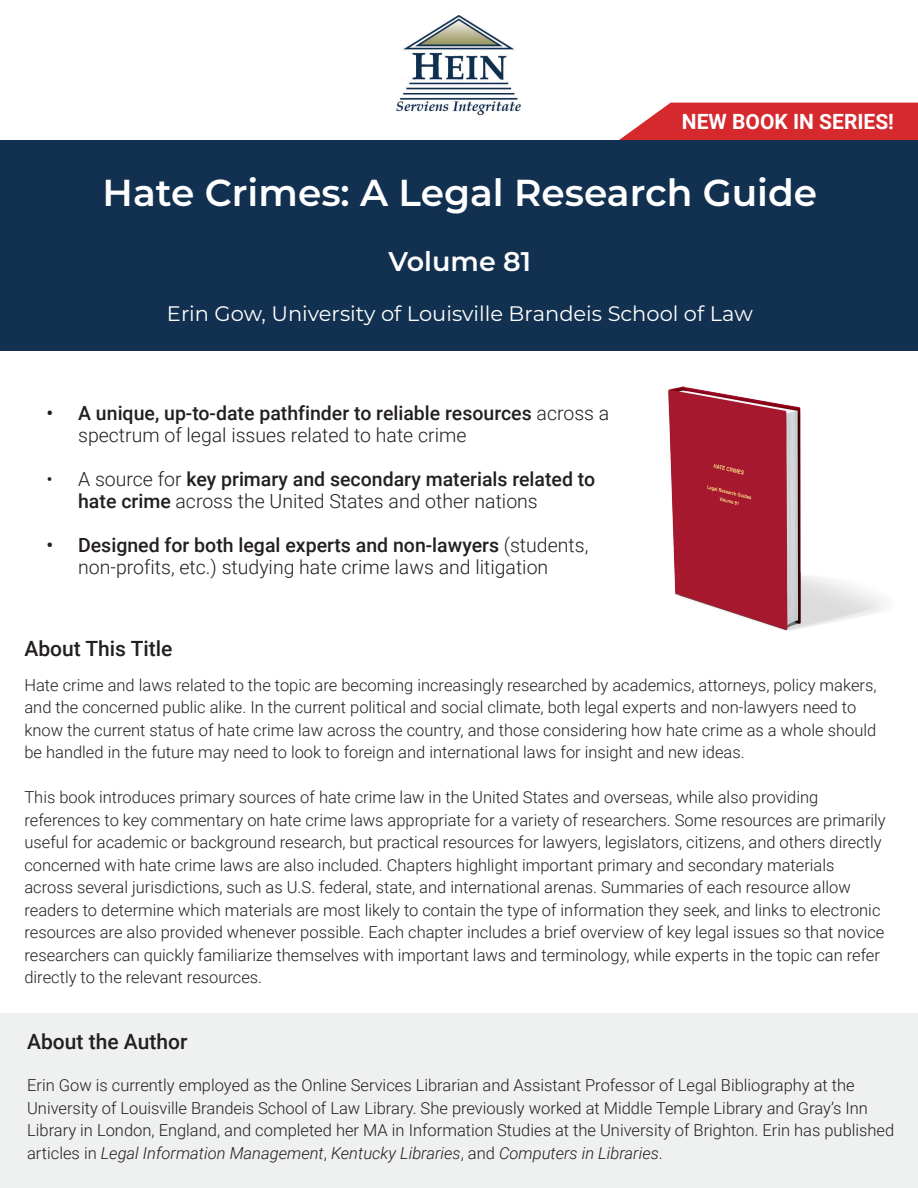
<style>
.page{position:relative;width:918px;height:1188px;background:#fff}
.page>*{position:absolute;margin:0;border:0;box-sizing:border-box;transform-origin:0 0}
.t1{font:600 37.5px "Montserrat";color:#fff}
.t2{font:600 27px "Montserrat";color:#fff}
.t3{font:21px "Montserrat";color:#fff}
.t4{font:500 21px "Roboto";color:#231f20}
.t5{font:700 21px "Roboto";color:#fff}
.t6{font:500 19.5px/22.5px "Roboto";color:#231f20}
.t7{font:300 19.5px/22.5px "Roboto";color:#231f20;text-align:center}
.t8{font:300 16.5px/22.5px "Roboto";color:#231f20}
.s1{font-weight:300}
.s2{font-weight:500}
.s3{font-style:italic}
</style>
<div class="page">
<div style="left:0;top:1013px;width:918px;height:175px;background:#eff0f0"></div>
<svg style="left:619px;top:103px;width:299px;height:37px;background:#d83b3f"></svg>
<div style="left:1px;top:140px;width:917px;height:211px;background:#123150"></div>
<img style="left:396px;top:15px;width:125px;height:100px">
<img style="left:668px;top:386px;width:217px;height:245px">
<p class="t5" style="left:682px;top:106px;width:214px">NEW BOOK IN SERIES!</p>
<h1 class="t1" style="left:103px;top:166px;width:716px">Hate Crimes: A Legal Research Guide</h1>
<h2 class="t2" style="left:389px;top:242px;width:144px">Volume 81</h2>
<p class="t3" style="left:167px;top:300px;width:587px">Erin Gow, University of Louisville Brandeis School of Law</p>
<p class="t6" style="left:78px;top:401px;width:533px;text-indent:-31px">• A unique, up-to-date pathfinder to reliable resources <span class="s1">across a spectrum of legal issues related to hate crime</span></p>
<p class="t6" style="left:78px;top:467px;width:519px;text-indent:-31px"><span class="s1">• A source for</span> key primary and secondary materials related to hate crime <span class="s1">across the United States and other nations</span></p>
<p class="t7" style="left:47px;top:533px;width:543px"><span class="s2">• Designed for both legal experts and non-lawyers</span> (students, non-profits, etc.) studying hate crime laws and litigation</p>
<p class="t4" style="left:24px;top:634px;width:149px">About This Title</p>
<p class="t8" style="left:24px;top:673px;width:854px">Hate crime and laws related to the topic are becoming increasingly researched by academics, attorneys, policy makers, and the concerned public alike. In the current political and social climate, both legal experts and non-lawyers need to know the current status of hate crime law across the country, and those considering how hate crime as a whole should be handled in the future may need to look to foreign and international laws for insight and new ideas.</p>
<p class="t8" style="left:24px;top:786px;width:863px">This book introduces primary sources of hate crime law in the United States and overseas, while also providing references to key commentary on hate crime laws appropriate for a variety of researchers. Some resources are primarily useful for academic or background research, but practical resources for lawyers, legislators, citizens, and others directly concerned with hate crime laws are also included. Chapters highlight important primary and secondary materials across several jurisdictions, such as U.S. federal, state, and international arenas. Summaries of each resource allow readers to determine which materials are most likely to contain the type of information they seek, and links to electronic resources are also provided whenever possible. Each chapter includes a brief overview of key legal issues so that novice researchers can quickly familiarize themselves with important laws and terminology, while experts in the topic can refer directly to the relevant resources.</p>
<p class="t4" style="left:27px;top:1027px;width:162px">About the Author</p>
<p class="t8" style="left:27px;top:1074px;width:869px">Erin Gow is currently employed as the Online Services Librarian and Assistant Professor of Legal Bibliography at the University of Louisville Brandeis School of Law Library. She previously worked at Middle Temple Library and Gray’s Inn Library in London, England, and completed her MA in Information Studies at the University of Brighton. Erin has published articles in <span class="s3">Legal Information Management</span>, <span class="s3">Kentucky Libraries</span>, and <span class="s3">Computers in Libraries</span>.</p>
</div>
